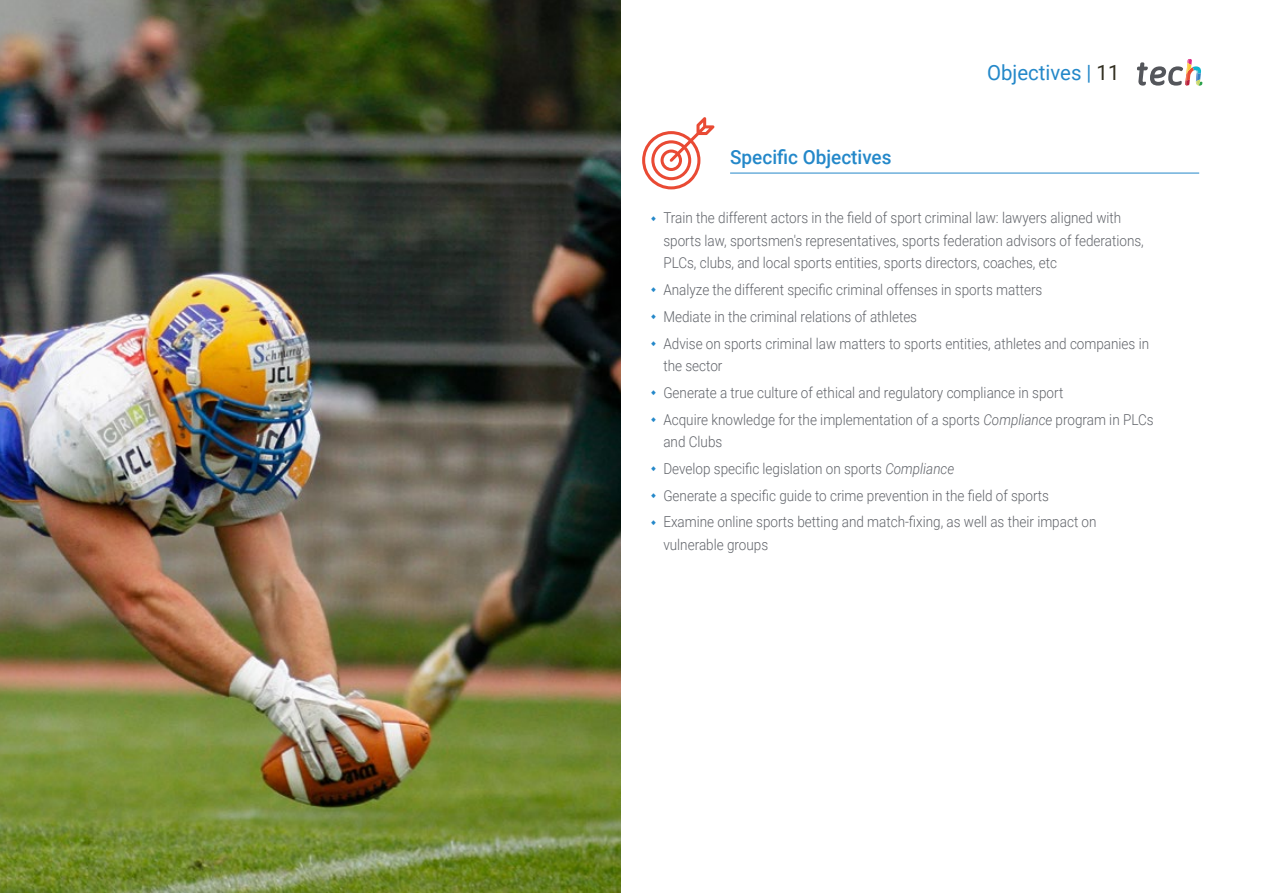
<style>
.page{position:relative;width:1263px;height:893px;background:#fff}
.page>*{position:absolute;margin:0;border:0;box-sizing:border-box;transform-origin:0 0}
.t1{font:21px "Roboto";color:#2488c9}
.t2{font:500 19.5px "Roboto";color:#2488c9}
.t3{font:300 15px/26.7px "Roboto";color:#61646a;scale:.9 1}
.s1{color:#312e20}
.s2{font-style:italic}
</style>
<div class="page">
<hr style="left:730px;top:173px;width:469px;height:1px;background:#2488c9">
<svg style="left:642px;top:117px;width:72px;height:72px"></svg>
<img style="left:0;top:0;width:621px;height:893px">
<svg style="left:1137px;top:59px;width:65px;height:27px"></svg>
<h2 class="t2" style="left:730px;top:144px;width:163px">Specific Objectives</h2>
<h1 class="t1" style="left:987px;top:57px;width:134px">Objectives | <span class="s1">11</span></h1>
<p class="t3" style="left:663px;top:206px;width:535px;line-height:22.5px">Train the different actors in the field of sport criminal law: lawyers aligned with sports law, sportsmen's representatives, sports federation advisors of federations,<br>PLCs, clubs, and local sports entities, sports directors, coaches, etc</p>
<p class="t3" style="left:663px;top:276px;width:541px">Analyze the different specific criminal offenses in sports matters<br>Mediate in the criminal relations of athletes<br>Advise on sports criminal law matters to sports entities, athletes and companies in</p>
<p class="t3" style="left:663px;top:352px;width:546px">the sector<br>Generate a true culture of ethical and regulatory compliance in sport<br>Acquire knowledge for the implementation of a sports <span class="s2">Compliance</span> program in PLCs</p>
<p class="t3" style="left:663px;top:428px;width:483px">and Clubs<br>Develop specific legislation on sports <span class="s2">Compliance<br></span>Generate a specific guide to crime prevention in the field of sports Examine online sports betting and match-fixing, as well as their impact on</p>
<p class="t3" style="left:663px;top:531px;width:118px">vulnerable groups</p>
</div>
